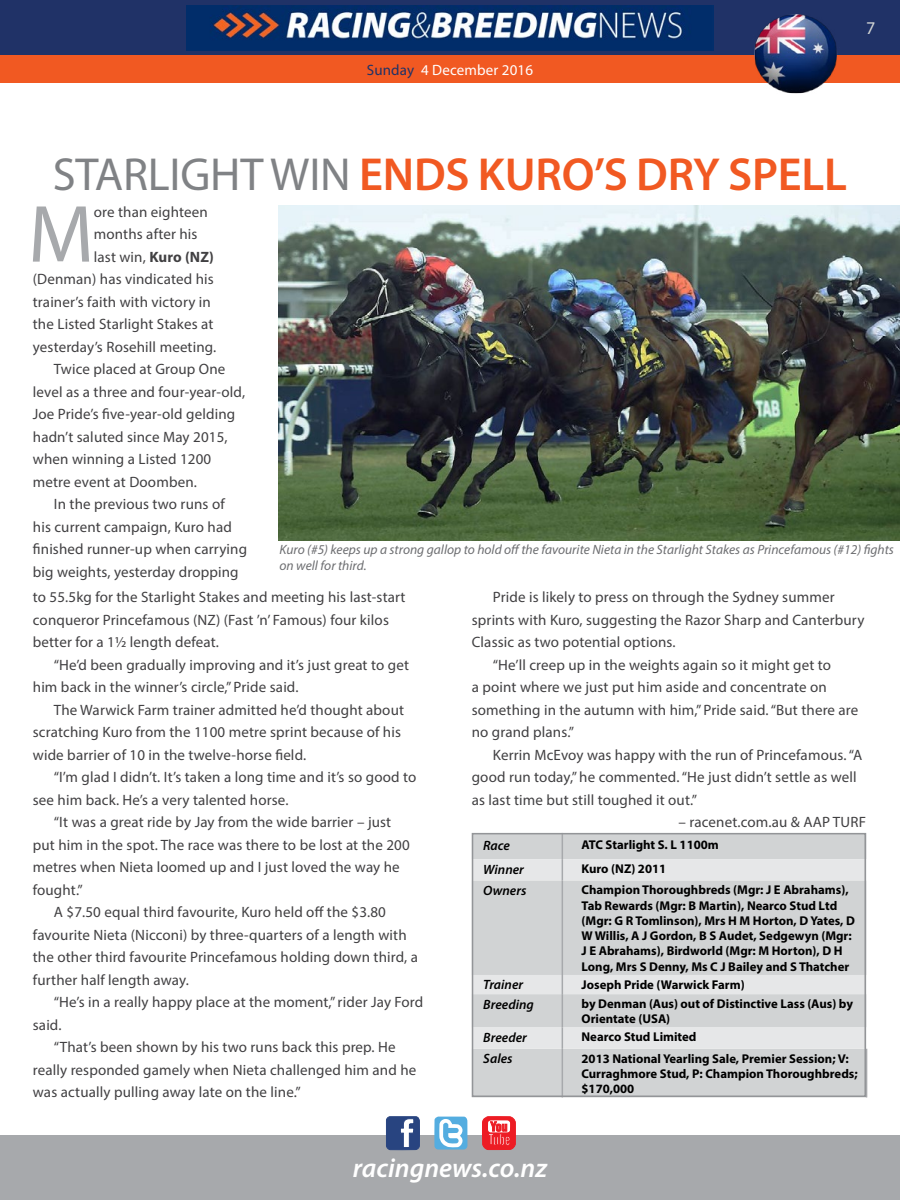
<style>
.page{position:relative;width:900px;height:1200px;background:#fff}
.page>*{position:absolute;margin:0;border:0;box-sizing:border-box;transform-origin:0 0}
.t1{font:81.75px "Myriad Pro";color:#a7a9ac}
.t2{font:600 46.5px "Myriad Pro";letter-spacing:-.005em;color:#f15922}
.t3{font:italic 600 27px "Myriad Pro";color:#fff}
.t4{font:18px "Myriad Pro";color:#d1d4d4}
.t5{font:15px/22.5px "Myriad Pro";letter-spacing:.01em;color:#414042}
.t6{font:15px "Myriad Pro";letter-spacing:.01em;color:#fff}
.t7{font:italic 13.5px/16.2px "Myriad Pro";color:#6d6e71}
.t8{font:italic 600 13.5px "Myriad Pro";color:#000}
.t9{font:700 12.75px/15.3px "Myriad Pro";color:#000}
.s1{color:#203267}
.s2{font-weight:400;color:#808285}
.s3{font-weight:700}
</style>
<div class="page">
<div style="left:0;top:1136px;width:900px;height:64px;background:#a7a9ac"></div>
<svg style="left:386px;top:1117px;width:34px;height:33px"></svg>
<svg style="left:434px;top:1117px;width:33px;height:33px"></svg>
<svg style="left:482px;top:1116px;width:34px;height:34px"></svg>
<div style="left:0;top:0;width:900px;height:64px;background:#203267"></div>
<div style="left:0;top:56px;width:900px;height:27px;background:#f15922"></div>
<img style="left:187px;top:5px;width:526px;height:46px">
<img style="left:279px;top:205px;width:621px;height:335px">
<img style="left:752px;top:14px;width:88px;height:80px">
<div style="left:475px;top:833px;width:392px;height:261px;background:#d1d3d4"></div>
<svg style="left:475px;top:859px;width:392px;height:190px;background:#d7d9da"></svg>
<svg style="left:562px;top:836px;width:1px;height:44px"></svg>
<hr style="left:562px;top:880px;width:1px;height:95px;background:#a7a9ac">
<svg style="left:562px;top:975px;width:1px;height:19px"></svg>
<hr style="left:562px;top:994px;width:1px;height:34px;background:#a7a9ac">
<svg style="left:562px;top:1028px;width:1px;height:21px"></svg>
<hr style="left:562px;top:1049px;width:1px;height:48px;background:#a7a9ac">
<hr style="left:866px;top:1049px;width:1px;height:48px;background:#a7a9ac">
<div style="left:472px;top:833px;width:394px;height:264px;border:2px solid #939598"></div>
<p class="t6" style="left:367px;top:61px;width:168px"><span class="s1">Sunday</span> 4 December 2016</p>
<p class="t4" style="left:866px;top:17px;width:11px">7</p>
<h2 class="t2" style="left:53px;top:145px;width:796px"><span class="s2">STARLIGHT WIN</span> ENDS KURO’S DRY SPELL</h2>
<h1 class="t1" style="left:28px;top:184px;width:67px">M</h1>
<p class="t5" style="left:94px;top:200px;width:116px">ore than eighteen</p>
<p class="t5" style="left:94px;top:223px;width:105px">months after his</p>
<p class="t5" style="left:94px;top:245px;width:122px">last win, <span class="s3">Kuro (NZ)</span></p>
<p class="t5" style="left:33px;top:268px;width:182px">(Denman) has vindicated his</p>
<p class="t5" style="left:33px;top:290px;width:180px">trainer’s faith with victory in</p>
<p class="t5" style="left:33px;top:313px;width:182px">the Listed Starlight Stakes at</p>
<p class="t5" style="left:33px;top:335px;width:185px">yesterday’s Rosehill meeting.</p>
<p class="t5" style="left:54px;top:358px;width:173px">Twice placed at Group One</p>
<p class="t5" style="left:33px;top:380px;width:214px">level as a three and four-year-old,</p>
<p class="t5" style="left:33px;top:403px;width:204px">Joe Pride’s five-year-old gelding</p>
<p class="t5" style="left:33px;top:425px;width:196px">hadn’t saluted since May 2015,</p>
<p class="t5" style="left:33px;top:448px;width:180px">when winning a Listed 1200</p>
<p class="t5" style="left:33px;top:470px;width:166px">metre event at Doomben.</p>
<p class="t5" style="left:54px;top:493px;width:172px">In the previous two runs of</p>
<p class="t5" style="left:33px;top:515px;width:201px">his current campaign, Kuro had</p>
<p class="t5" style="left:33px;top:538px;width:216px">finished runner-up when carrying</p>
<p class="t5" style="left:33px;top:560px;width:207px">big weights, yesterday dropping</p>
<p class="t7" style="left:280px;top:541px;width:616px">Kuro (#5) keeps up a strong gallop to hold off the favourite Nieta in the Starlight Stakes as Princefamous (#12) fights on well for third.</p>
<p class="t5" style="left:33px;top:586px;width:374px">to 55.5kg for the Starlight Stakes and meeting his last-start conqueror Princefamous (NZ) (Fast ’n’ Famous) four kilos better for a 1½ length defeat.</p>
<p class="t5" style="left:33px;top:653px;width:378px;text-indent:21px">“He’d been gradually improving and it’s just great to get him back in the winner’s circle,” Pride said.</p>
<p class="t5" style="left:33px;top:698px;width:373px;text-indent:21px">The Warwick Farm trainer admitted he’d thought about scratching Kuro from the 1100 metre sprint because of his wide barrier of 10 in the twelve-horse field.</p>
<p class="t5" style="left:54px;top:766px;width:364px">“I’m glad I didn’t. It’s taken a long time and it’s so good to</p>
<p class="t5" style="left:33px;top:788px;width:257px">see him back. He’s a very talented horse.</p>
<p class="t5" style="left:54px;top:811px;width:339px">“It was a great ride by Jay from the wide barrier – just</p>
<p class="t5" style="left:33px;top:833px;width:378px">put him in the spot. The race was there to be lost at the 200</p>
<p class="t5" style="left:33px;top:856px;width:368px">metres when Nieta loomed up and I just loved the way he</p>
<p class="t5" style="left:33px;top:878px;width:52px">fought.”</p>
<p class="t5" style="left:54px;top:901px;width:334px">A $7.50 equal third favourite, Kuro held off the $3.80</p>
<p class="t5" style="left:33px;top:923px;width:375px">favourite Nieta (Nicconi) by three-quarters of a length with</p>
<p class="t5" style="left:33px;top:946px;width:387px">the other third favourite Princefamous holding down third, a</p>
<p class="t5" style="left:33px;top:968px;width:158px">further half length away.</p>
<p class="t5" style="left:54px;top:991px;width:371px">“He’s in a really happy place at the moment,” rider Jay Ford</p>
<p class="t5" style="left:33px;top:1013px;width:30px">said.</p>
<p class="t5" style="left:54px;top:1036px;width:343px">“That’s been shown by his two runs back this prep. He</p>
<p class="t5" style="left:33px;top:1058px;width:385px">really responded gamely when Nieta challenged him and he</p>
<p class="t5" style="left:33px;top:1081px;width:269px">was actually pulling away late on the line.”</p>
<p class="t5" style="left:493px;top:586px;width:343px">Pride is likely to press on through the Sydney summer</p>
<p class="t5" style="left:472px;top:608px;width:394px">sprints with Kuro, suggesting the Razor Sharp and Canterbury</p>
<p class="t5" style="left:472px;top:631px;width:205px">Classic as two potential options.</p>
<p class="t5" style="left:493px;top:653px;width:340px">“He’ll creep up in the weights again so it might get to</p>
<p class="t5" style="left:472px;top:676px;width:357px">a point where we just put him aside and concentrate on</p>
<p class="t5" style="left:472px;top:698px;width:388px">something in the autumn with him,” Pride said. “But there are</p>
<p class="t5" style="left:472px;top:721px;width:104px">no grand plans.”</p>
<p class="t5" style="left:493px;top:743px;width:371px">Kerrin McEvoy was happy with the run of Princefamous. “A</p>
<p class="t5" style="left:472px;top:766px;width:386px">good run today,” he commented. “He just didn’t settle as well</p>
<p class="t5" style="left:472px;top:788px;width:227px">as last time but still toughed it out.”</p>
<p class="t5" style="left:678px;top:811px;width:189px">– racenet.com.au &amp; AAP TURF</p>
<p class="t8" style="left:483px;top:837px;width:28px">Race</p>
<p class="t9" style="left:582px;top:837px;width:139px">ATC Starlight S. L 1100m</p>
<p class="t8" style="left:483px;top:860px;width:42px">Winner</p>
<p class="t9" style="left:582px;top:861px;width:86px">Kuro (NZ) 2011</p>
<p class="t8" style="left:483px;top:882px;width:45px">Owners</p>
<p class="t9" style="left:582px;top:882px;width:275px">Champion Thoroughbreds (Mgr: J E Abrahams), Tab Rewards (Mgr: B Martin), Nearco Stud Ltd (Mgr: G R Tomlinson), Mrs H M Horton, D Yates, D W Willis, A J Gordon, B S Audet, Sedgewyn (Mgr:<br>J E Abrahams), Birdworld (Mgr: M Horton), D H Long, Mrs S Denny, Ms C J Bailey and S Thatcher</p>
<p class="t8" style="left:483px;top:976px;width:41px">Trainer</p>
<p class="t9" style="left:582px;top:976px;width:165px">Joseph Pride (Warwick Farm)</p>
<p class="t8" style="left:483px;top:995px;width:52px">Breeding</p>
<p class="t9" style="left:582px;top:996px;width:273px">by Denman (Aus) out of Distinctive Lass (Aus) by<br>Orientate (USA)</p>
<p class="t8" style="left:483px;top:1029px;width:45px">Breeder</p>
<p class="t9" style="left:582px;top:1029px;width:117px">Nearco Stud Limited</p>
<p class="t8" style="left:483px;top:1050px;width:31px">Sales</p>
<p class="t9" style="left:582px;top:1050px;width:278px">2013 National Yearling Sale, Premier Session; V:<br>Curraghmore Stud, P: Champion Thoroughbreds; $170,000</p>
<h3 class="t3" style="left:353px;top:1150px;width:196px">racingnews.co.nz</h3>
</div>
